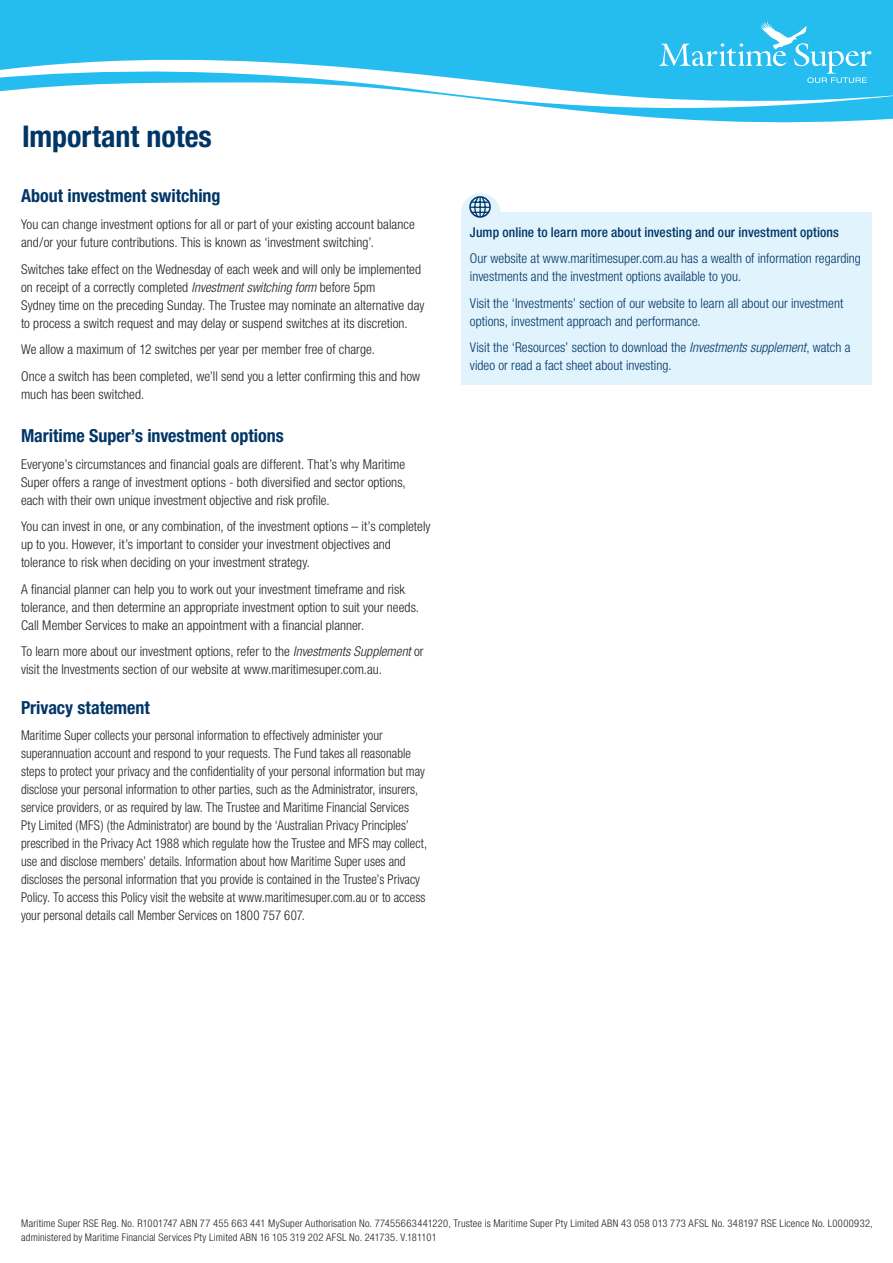
<style>
.page{position:relative;width:893px;height:1263px;background:#fff}
.page>*{position:absolute;margin:0;border:0;box-sizing:border-box;transform-origin:0 0}
.t1{font:700 condensed 30px "Helvetica Neue";letter-spacing:-.005em;color:#003667}
.t2{font:700 condensed 18px "Helvetica Neue";color:#003667}
.t3{font:300 condensed 13.5px/18px "Helvetica Neue";letter-spacing:.005em;color:#231f20}
.t4{font:300 condensed 13.5px/18px "Helvetica Neue";letter-spacing:.005em;color:#231f20;scale:.95 1}
.t5{font:300 condensed 13.5px/18px "Helvetica Neue";letter-spacing:.005em;color:#003667}
.t6{font:500 condensed 13.5px "Helvetica Neue";letter-spacing:.01em;color:#003667}
.t7{font:300 condensed 10.5px/13.5px "Helvetica Neue";letter-spacing:.02em;color:#231f20}
.s1{font-style:italic}
</style>
<div class="page">
<svg style="left:0;top:0;width:893px;height:123px;fill:#25bdef"></svg>
<svg style="left:659px;top:21px;width:212px;height:62px;background:#40c5f0"></svg>
<div style="left:461px;top:212px;width:410px;height:173px;background:#e1f3fc"></div>
<div style="left:461px;top:193px;width:40px;height:40px;background:#e1f3fc;border-radius:50%"></div>
<svg style="left:469px;top:196px;width:22px;height:22px"></svg>
<h1 class="t1" style="left:22px;top:118px;width:191px">Important notes</h1>
<h2 class="t2" style="left:21px;top:185px;width:201px">About investment switching</h2>
<p class="t3" style="left:21px;top:215px;width:395px">You can change investment options for all or part of your existing account balance and/or your future contributions. This is known as ‘investment switching’.</p>
<p class="t3" style="left:21px;top:260px;width:405px">Switches take effect on the Wednesday of each week and will only be implemented on receipt of a correctly completed <span class="s1">Investment switching form</span> before 5pm<br>Sydney time on the preceding Sunday. The Trustee may nominate an alternative day to process a switch request and may delay or suspend switches at its discretion.</p>
<p class="t3" style="left:21px;top:336px;width:401px;line-height:26.5px">We allow a maximum of 12 switches per year per member free of charge.<br>Once a switch has been completed, we’ll send you a letter confirming this and how</p>
<p class="t3" style="left:21px;top:385px;width:125px">much has been switched.</p>
<h2 class="t2" style="left:21px;top:425px;width:264px">Maritime Super’s investment options</h2>
<p class="t3" style="left:21px;top:455px;width:386px;text-align:justify">Everyone’s circumstances and financial goals are different. That’s why Maritime Super offers a range of investment options - both diversified and sector options, each with their own unique investment objective and risk profile.</p>
<p class="t3" style="left:21px;top:517px;width:411px">You can invest in one, or any combination, of the investment options – it’s completely up to you. However, it’s important to consider your investment objectives and tolerance to risk when deciding on your investment strategy.</p>
<p class="t3" style="left:21px;top:580px;width:400px">A financial planner can help you to work out your investment timeframe and risk tolerance, and then determine an appropriate investment option to suit your needs.<br>Call Member Services to make an appointment with a financial planner.</p>
<p class="t3" style="left:21px;top:642px;width:404px">To learn more about our investment options, refer to the <span class="s1">Investments Supplement</span> or visit the Investments section of our website at www.maritimesuper.com.au.</p>
<h2 class="t2" style="left:21px;top:696px;width:130px">Privacy statement</h2>
<p class="t4" style="left:21px;top:726px;width:429px">Maritime Super collects your personal information to effectively administer your superannuation account and respond to your requests. The Fund takes all reasonable steps to protect your privacy and the confidentiality of your personal information but may disclose your personal information to other parties, such as the Administrator, insurers, service providers, or as required by law. The Trustee and Maritime Financial Services Pty Limited (MFS) (the Administrator) are bound by the ‘Australian Privacy Principles’ prescribed in the Privacy Act 1988 which regulate how the Trustee and MFS may collect, use and disclose members’ details. Information about how Maritime Super uses and discloses the personal information that you provide is contained in the Trustee’s Privacy Policy. To access this Policy visit the website at www.maritimesuper.com.au or to access your personal details call Member Services on 1800 757 607.</p>
<p class="t6" style="left:470px;top:224px;width:370px">Jump online to learn more about investing and our investment options</p>
<p class="t5" style="left:470px;top:250px;width:392px">Our website at www.maritimesuper.com.au has a wealth of information regarding investments and the investment options available to you.</p>
<p class="t5" style="left:470px;top:294px;width:375px">Visit the ‘Investments’ section of our website to learn all about our investment options, investment approach and performance.</p>
<p class="t5" style="left:470px;top:339px;width:382px">Visit the ‘Resources’ section to download the <span class="s1">Investments supplement</span>, watch a video or read a fact sheet about investing.</p>
<p class="t7" style="left:21px;top:1217px;width:853px">Maritime Super RSE Reg. No. R1001747 ABN 77 455 663 441 MySuper Authorisation No. 77455663441220, Trustee is Maritime Super Pty Limited ABN 43 058 013 773 AFSL No. 348197 RSE Licence No. L0000932, administered by Maritime Financial Services Pty Limited ABN 16 105 319 202 AFSL No. 241735. V.181101</p>
</div>
